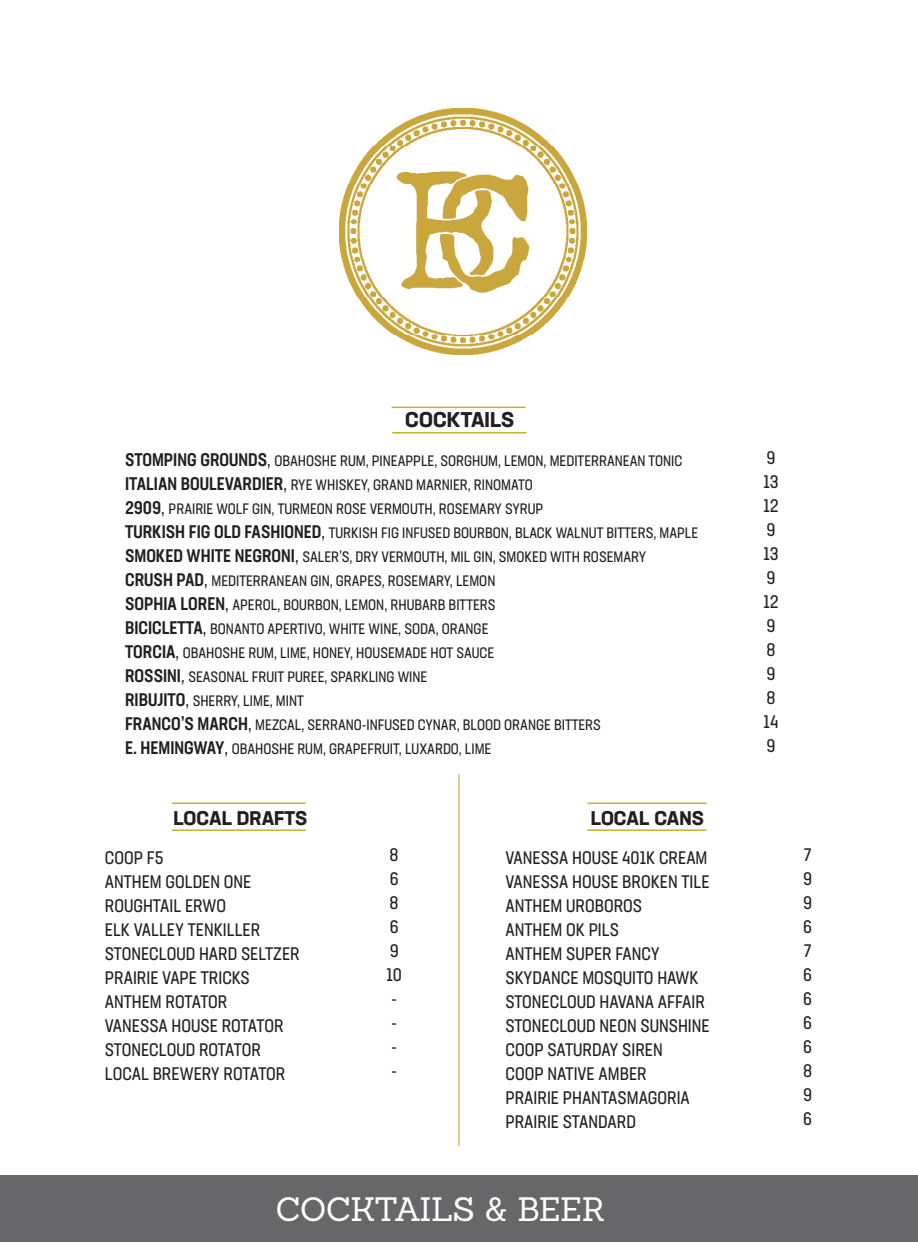
<style>
.page{position:relative;width:918px;height:1242px;background:#fff}
.page>*{position:absolute;margin:0;border:0;box-sizing:border-box;transform-origin:0 0}
.t1{font:33px "Sanchez";letter-spacing:-.02em;color:#fff}
.t2{font:700 21px "Neusa Next Std";color:#231f20}
.t3{font:700 19.5px "Neusa Next Std";color:#231f20}
.t4{font:condensed 18px "Neusa Next Std";color:#231f20}
.t5{font:condensed 15px "Neusa Next Std";color:#231f20}
.s1{font-weight:500;font-size:18px}
.s2{font-size:18px}
</style>
<div class="page">
<img style="left:340px;top:108px;width:246px;height:247px">
<hr style="left:392px;top:407px;width:134px;height:1px;background:#c3b22f">
<hr style="left:392px;top:432px;width:134px;height:2px;background:#c3b22f">
<hr style="left:588px;top:802px;width:118px;height:2px;background:#c3b22f">
<hr style="left:588px;top:829px;width:118px;height:2px;background:#c3b22f">
<hr style="left:172px;top:802px;width:134px;height:2px;background:#c3b22f">
<hr style="left:172px;top:829px;width:134px;height:2px;background:#c3b22f">
<div style="left:0;top:1176px;width:918px;height:66px;background:#67676a"></div>
<hr style="left:458px;top:774px;width:2px;height:372px;background:#d7bc6b">
<p class="t2" style="left:405px;top:406px;width:110px">COCKTAILS</p>
<p class="t5" style="left:125px;top:452px;width:559px"><span class="s1">STOMPING GROUNDS</span><span class="s2">,</span> OBAHOSHE RUM, PINEAPPLE, SORGHUM, LEMON, MEDITERRANEAN TONIC</p>
<p class="t5" style="left:125px;top:476px;width:409px"><span class="s1">ITALIAN BOULEVARDIER</span><span class="s2">,</span> RYE WHISKEY, GRAND MARNIER, RINOMATO</p>
<p class="t5" style="left:125px;top:500px;width:420px"><span class="s1">2909</span><span class="s2">,</span> PRAIRIE WOLF GIN, TURMEON ROSE VERMOUTH, ROSEMARY SYRUP</p>
<p class="t5" style="left:125px;top:524px;width:575px"><span class="s1">TURKISH FIG OLD FASHIONED</span><span class="s2">,</span> TURKISH FIG INFUSED BOURBON, BLACK WALNUT BITTERS, MAPLE</p>
<p class="t5" style="left:125px;top:548px;width:523px"><span class="s1">SMOKED WHITE NEGRONI</span><span class="s2">,</span> SALER’S, DRY VERMOUTH, MIL GIN, SMOKED WITH ROSEMARY</p>
<p class="t5" style="left:125px;top:572px;width:372px"><span class="s1">CRUSH PAD</span><span class="s2">,</span> MEDITERRANEAN GIN, GRAPES, ROSEMARY, LEMON</p>
<p class="t5" style="left:125px;top:596px;width:372px"><span class="s1">SOPHIA LOREN</span><span class="s2">,</span> APEROL, BOURBON, LEMON, RHUBARB BITTERS</p>
<p class="t5" style="left:125px;top:620px;width:365px"><span class="s1">BICICLETTA</span><span class="s2">,</span> BONANTO APERTIVO, WHITE WINE, SODA, ORANGE</p>
<p class="t5" style="left:125px;top:644px;width:371px"><span class="s1">TORCIA</span><span class="s2">,</span> OBAHOSHE RUM, LIME, HONEY, HOUSEMADE HOT SAUCE</p>
<p class="t5" style="left:125px;top:668px;width:304px"><span class="s1">ROSSINI</span><span class="s2">,</span> SEASONAL FRUIT PUREE, SPARKLING WINE</p>
<p class="t5" style="left:125px;top:692px;width:180px"><span class="s1">RIBUJITO</span><span class="s2">,</span> SHERRY, LIME, MINT</p>
<p class="t5" style="left:125px;top:716px;width:477px"><span class="s1">FRANCO’S MARCH</span><span class="s2">,</span> MEZCAL, SERRANO-INFUSED CYNAR, BLOOD ORANGE BITTERS</p>
<p class="t5" style="left:125px;top:740px;width:368px"><span class="s1">E. HEMINGWAY</span><span class="s2">,</span> OBAHOSHE RUM, GRAPEFRUIT, LUXARDO, LIME</p>
<p class="t3" style="left:173px;top:805px;width:135px">LOCAL DRAFTS</p>
<p class="t4" style="left:105px;top:846px;width:60px">COOP F5</p>
<p class="t4" style="left:105px;top:870px;width:148px">ANTHEM GOLDEN ONE</p>
<p class="t4" style="left:105px;top:894px;width:123px">ROUGHTAIL ERWO</p>
<p class="t4" style="left:105px;top:918px;width:157px">ELK VALLEY TENKILLER</p>
<p class="t4" style="left:105px;top:942px;width:196px">STONECLOUD HARD SELTZER</p>
<p class="t4" style="left:105px;top:966px;width:146px">PRAIRIE VAPE TRICKS</p>
<p class="t4" style="left:105px;top:990px;width:124px">ANTHEM ROTATOR</p>
<p class="t4" style="left:105px;top:1014px;width:180px">VANESSA HOUSE ROTATOR</p>
<p class="t4" style="left:105px;top:1038px;width:158px">STONECLOUD ROTATOR</p>
<p class="t4" style="left:105px;top:1062px;width:182px">LOCAL BREWERY ROTATOR</p>
<p class="t4" style="left:390px;top:844px;width:11px">8</p>
<p class="t4" style="left:390px;top:868px;width:11px">6</p>
<p class="t4" style="left:390px;top:892px;width:11px">8</p>
<p class="t4" style="left:390px;top:916px;width:11px">6</p>
<p class="t4" style="left:390px;top:940px;width:10px">9</p>
<p class="t4" style="left:386px;top:964px;width:17px">10</p>
<p class="t4" style="left:391px;top:988px;width:7px">-</p>
<p class="t4" style="left:391px;top:1012px;width:7px">-</p>
<p class="t4" style="left:391px;top:1036px;width:7px">-</p>
<p class="t4" style="left:391px;top:1060px;width:7px">-</p>
<p class="t3" style="left:591px;top:805px;width:115px">LOCAL CANS</p>
<p class="t4" style="left:505px;top:846px;width:204px">VANESSA HOUSE 401K CREAM</p>
<p class="t4" style="left:505px;top:870px;width:206px">VANESSA HOUSE BROKEN TILE</p>
<p class="t4" style="left:505px;top:894px;width:138px">ANTHEM UROBOROS</p>
<p class="t4" style="left:505px;top:918px;width:115px">ANTHEM OK PILS</p>
<p class="t4" style="left:505px;top:942px;width:156px">ANTHEM SUPER FANCY</p>
<p class="t4" style="left:505px;top:966px;width:195px">SKYDANCE MOSQUITO HAWK</p>
<p class="t4" style="left:505px;top:990px;width:201px">STONECLOUD HAVANA AFFAIR</p>
<p class="t4" style="left:505px;top:1014px;width:206px">STONECLOUD NEON SUNSHINE</p>
<p class="t4" style="left:505px;top:1038px;width:159px">COOP SATURDAY SIREN</p>
<p class="t4" style="left:505px;top:1062px;width:143px">COOP NATIVE AMBER</p>
<p class="t4" style="left:505px;top:1086px;width:186px">PRAIRIE PHANTASMAGORIA</p>
<p class="t4" style="left:505px;top:1110px;width:132px">PRAIRIE STANDARD</p>
<p class="t1" style="left:276px;top:1188px;width:331px">COCKTAILS &amp; BEER</p>
<p class="t4" style="left:767px;top:446px;width:10px">9</p>
<p class="t4" style="left:763px;top:470px;width:17px">13</p>
<p class="t4" style="left:763px;top:494px;width:17px">12</p>
<p class="t4" style="left:767px;top:518px;width:10px">9</p>
<p class="t4" style="left:763px;top:542px;width:17px">13</p>
<p class="t4" style="left:767px;top:566px;width:10px">9</p>
<p class="t4" style="left:763px;top:590px;width:17px">12</p>
<p class="t4" style="left:767px;top:614px;width:10px">9</p>
<p class="t4" style="left:766px;top:638px;width:11px">8</p>
<p class="t4" style="left:767px;top:662px;width:10px">9</p>
<p class="t4" style="left:766px;top:686px;width:11px">8</p>
<p class="t4" style="left:764px;top:710px;width:16px">14</p>
<p class="t4" style="left:767px;top:734px;width:10px">9</p>
<p class="t4" style="left:804px;top:844px;width:9px">7</p>
<p class="t4" style="left:803px;top:868px;width:10px">9</p>
<p class="t4" style="left:803px;top:892px;width:10px">9</p>
<p class="t4" style="left:803px;top:916px;width:11px">6</p>
<p class="t4" style="left:804px;top:940px;width:9px">7</p>
<p class="t4" style="left:803px;top:964px;width:11px">6</p>
<p class="t4" style="left:803px;top:988px;width:11px">6</p>
<p class="t4" style="left:803px;top:1012px;width:11px">6</p>
<p class="t4" style="left:803px;top:1036px;width:11px">6</p>
<p class="t4" style="left:803px;top:1060px;width:11px">8</p>
<p class="t4" style="left:803px;top:1084px;width:10px">9</p>
<p class="t4" style="left:803px;top:1108px;width:11px">6</p>
</div>
